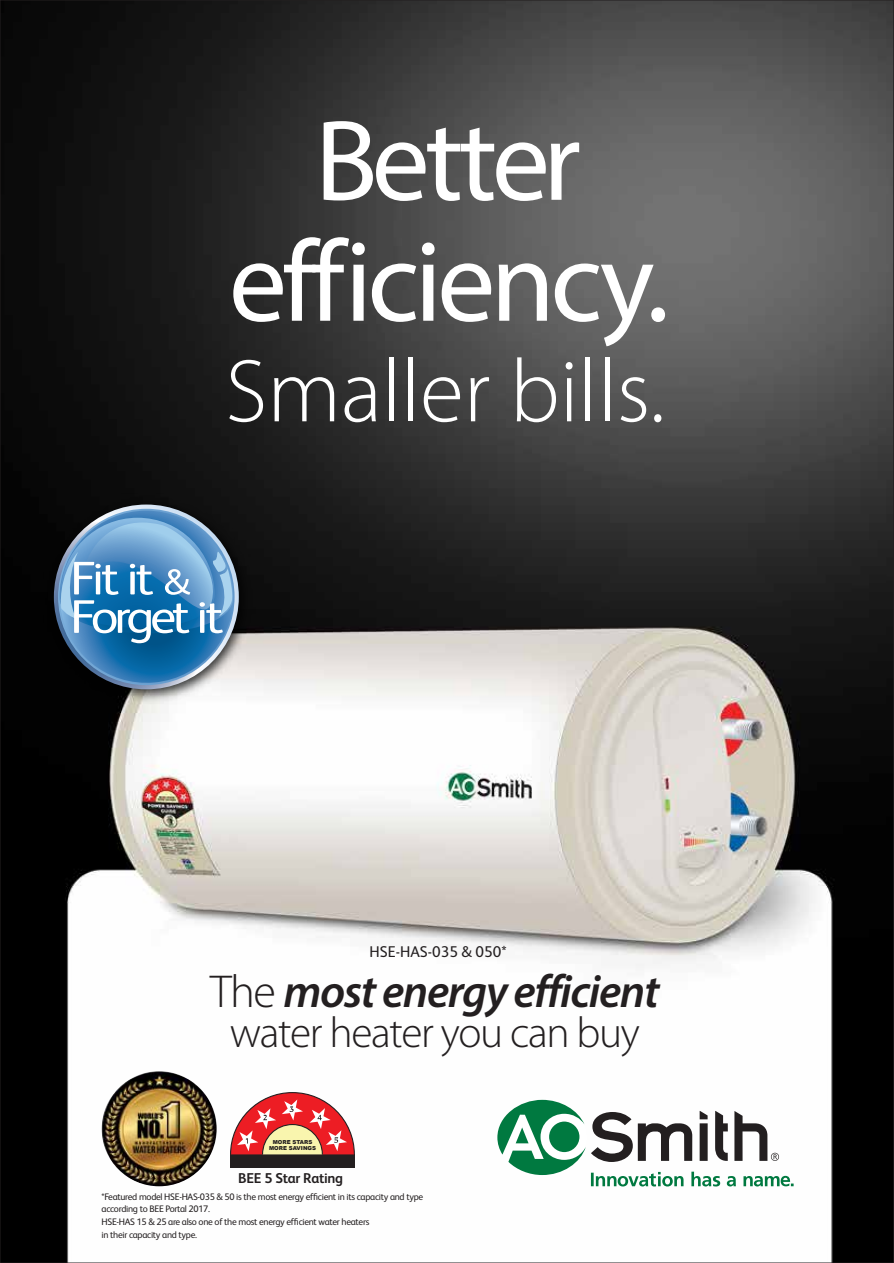
<style>
.page{position:relative;width:894px;height:1263px;background:#fff}
.page>*{position:absolute;margin:0;border:0;box-sizing:border-box;transform-origin:0 0}
.t1{font:115.8px "Myriad Pro";letter-spacing:-.04em;color:#fff}
.t2{font:300 90px "Myriad Pro";color:#fff}
.t3{font:italic 600 46.35px "Myriad Pro";letter-spacing:-.03em;color:#231f20}
.t4{font:300 43.35px "Myriad Pro";letter-spacing:-.03em;color:#231f20}
.t5{font:15.6px "FS Albert";color:#231f20}
.t6{font:700 14.25px "FS Albert";letter-spacing:-.02em;color:#231f20}
.t7{font:9.45px/12.6px "FS Albert";letter-spacing:-.03em;color:#231f20}
.t8{font:900 5.4px/5.6px "Arial";color:#231f20;text-align:center}
.s1{font-weight:300;font-style:normal}
</style>
<div class="page">
<img style="left:2px;top:2px;width:889px;height:1259px">
<svg style="left:497px;top:1100px;width:296px;height:86px"></svg>
<img style="left:101px;top:1071px;width:116px;height:115px;border-radius:58px">
<img style="left:43px;top:494px;width:212px;height:212px">
<svg style="left:57px;top:511px;width:180px;height:176px;background:#5688ae"></svg>
<div style="left:230px;top:1154px;width:125px;height:13px;background:#231f20"></div>
<svg style="left:230px;top:1092px;width:125px;height:62px"></svg>
<h1 class="t1" style="left:315px;top:90px;width:267px">Better</h1>
<h1 class="t1" style="left:229px;top:210px;width:441px">efficiency.</h1>
<h2 class="t2" style="left:225px;top:342px;width:440px">Smaller bills.</h2>
<h3 class="t5" style="left:369px;top:941px;width:138px">HSE-HAS-035 &amp; 050*</h3>
<h3 class="t3" style="left:210px;top:961px;width:450px"><span class="s1">The</span> most energy efficient</h3>
<h3 class="t4" style="left:230px;top:1009px;width:411px">water heater you can buy</h3>
<p class="t8" style="left:269px;top:1139px;width:48px">MORE STARS<br>MORE SAVINGS</p>
<h3 class="t6" style="left:238px;top:1168px;width:106px">BEE 5 Star Rating</h3>
<p class="t7" style="left:101px;top:1190px;width:323px">*Featured model HSE-HAS-035 &amp; 50 is the most energy efficient in its capacity and type according to BEE Portal 2017.<br>HSE-HAS 15 &amp; 25 are also one of the most energy efficient water heaters<br>in their capacity and type.</p>
</div>
